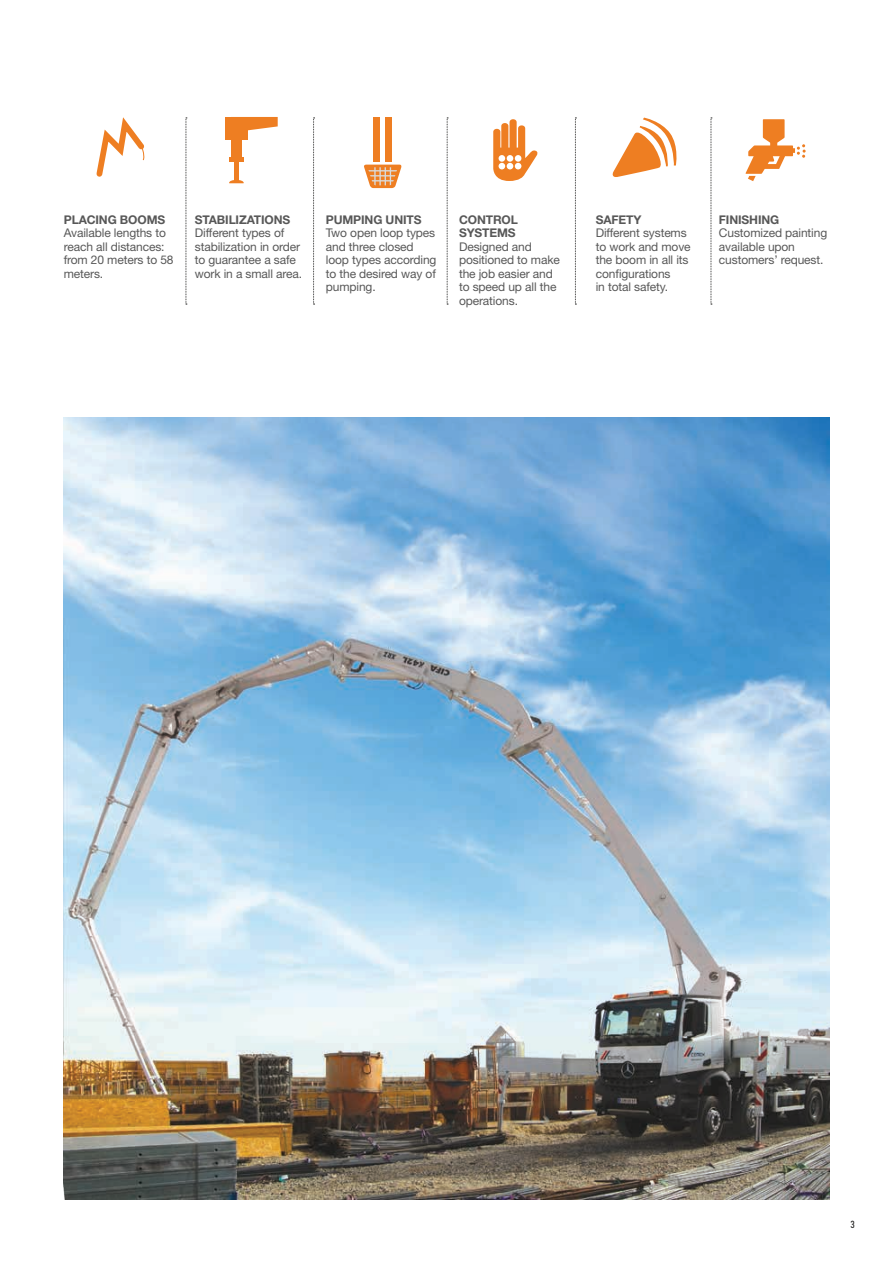
<style>
.page{position:relative;width:893px;height:1263px;background:#fff}
.page>*{position:absolute;margin:0;border:0;box-sizing:border-box;transform-origin:0 0}
.t1{font:12px/13.5px "Helvetica Neue LT Std";letter-spacing:-.01em;color:#585858}
.t2{font:700 12px/13.5px "Helvetica Neue LT Std";letter-spacing:-.01em;color:#585858}
.t3{font:condensed 10.5px "DIN2014";color:#1c1c1b}
</style>
<div class="page">
<svg style="left:493px;top:119px;width:45px;height:62px"></svg>
<svg style="left:96px;top:117px;width:49px;height:60px"></svg>
<svg style="left:186px;top:118px;width:1px;height:187px"></svg>
<svg style="left:447px;top:118px;width:1px;height:187px"></svg>
<svg style="left:313px;top:118px;width:2px;height:187px"></svg>
<svg style="left:575px;top:118px;width:1px;height:187px"></svg>
<svg style="left:711px;top:118px;width:1px;height:187px"></svg>
<div style="left:373px;top:118px;width:7px;height:44px;background:#ee7e22"></div>
<div style="left:386px;top:118px;width:6px;height:44px;background:#ee7e22"></div>
<svg style="left:364px;top:165px;width:38px;height:23px"></svg>
<hr style="left:368px;top:180px;width:30px;height:1px;background:#dbdbda">
<hr style="left:368px;top:175px;width:30px;height:1px;background:#dbdbda">
<hr style="left:368px;top:170px;width:30px;height:1px;background:#dbdbda">
<svg style="left:612px;top:118px;width:65px;height:59px"></svg>
<div style="left:231px;top:136px;width:11px;height:23px;background:#ee7e22"></div>
<div style="left:225px;top:117px;width:23px;height:23px;background:#ee7e22"></div>
<svg style="left:248px;top:117px;width:30px;height:14px"></svg>
<div style="left:234px;top:152px;width:5px;height:29px;background:#ee7e22"></div>
<hr style="left:229px;top:157px;width:15px;height:4px;background:#ee7e22">
<svg style="left:229px;top:180px;width:15px;height:3px"></svg>
<svg style="left:745px;top:119px;width:61px;height:62px"></svg>
<img style="left:64px;top:418px;width:765px;height:781px">
<p class="t2" style="left:64px;top:212px;width:103px">PLACING BOOMS</p>
<p class="t1" style="left:64px;top:226px;width:111px">Available lengths to reach all distances: from 20 meters to 58 meters.</p>
<p class="t2" style="left:195px;top:212px;width:97px">STABILIZATIONS</p>
<p class="t1" style="left:195px;top:226px;width:109px">Different types of stabilization in order to guarantee a safe work in a small area.</p>
<p class="t2" style="left:326px;top:212px;width:97px">PUMPING UNITS</p>
<p class="t1" style="left:326px;top:226px;width:112px">Two open loop types and three closed loop types according to the desired way of pumping.</p>
<p class="t2" style="left:459px;top:212px;width:60px">CONTROL<br>SYSTEMS</p>
<p class="t1" style="left:459px;top:240px;width:102px">Designed and positioned to make the job easier and to speed up all the operations.</p>
<p class="t2" style="left:596px;top:212px;width:47px">SAFETY</p>
<p class="t1" style="left:596px;top:226px;width:96px">Different systems to work and move the boom in all its configurations<br>in total safety.</p>
<p class="t2" style="left:719px;top:212px;width:62px">FINISHING</p>
<p class="t1" style="left:719px;top:226px;width:110px">Customized painting available upon customers’ request.</p>
<p class="t3" style="left:850px;top:1217px;width:6px">3</p>
</div>
